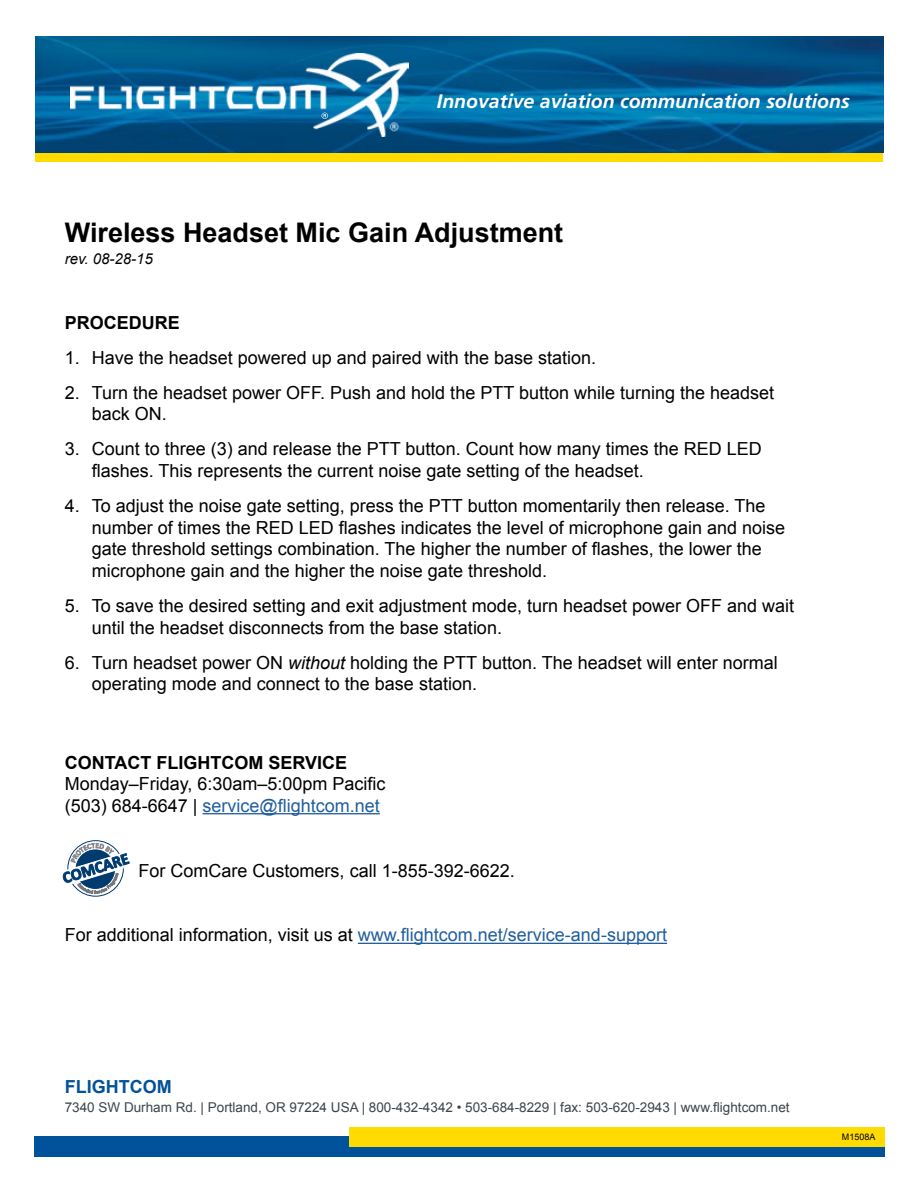
<style>
.page{position:relative;width:918px;height:1188px;background:#fff}
.page>*{position:absolute;margin:0;border:0;box-sizing:border-box;transform-origin:0 0}
.t1{font:700 27px "Arial";color:#000}
.t2{font:italic 700 19.5px "Frutiger LT Std";color:#fff}
.t3{font:18px/21.6px "Arial";color:#000}
.t4{font:18px "Arial";color:#215e9e}
.t5{font:700 18px "Arial";color:#000}
.t6{font:700 18px "Arial";color:#035298}
.t7{font:italic 15px "Arial";color:#000}
.t8{font:13.5px "Arial";color:#3c444b}
.t9{font:9px "Arial";color:#000}
.s1{font-style:italic}
.s2{color:#215e9e}
.s3{color:#000}
</style>
<div class="page">
<div style="left:35px;top:143px;width:848px;height:19px;background:#ffdb00"></div>
<img style="left:35px;top:37px;width:849px;height:115px">
<div style="left:35px;top:1137px;width:850px;height:20px;background:#00529a"></div>
<div style="left:350px;top:1127px;width:535px;height:19px;background:#ffdb00"></div>
<hr style="left:203px;top:813px;width:177px;height:1px;background:#215e9e">
<hr style="left:358px;top:943px;width:309px;height:1px;background:#215e9e">
<img style="left:71px;top:53px;width:338px;height:83px">
<svg style="left:62px;top:840px;width:68px;height:57px"></svg>
<p class="t2" style="left:437px;top:90px;width:414px">Innovative aviation communication solutions</p>
<h1 class="t1" style="left:65px;top:215px;width:500px">Wireless Headset Mic Gain Adjustment</h1>
<p class="t7" style="left:65px;top:249px;width:90px">rev. 08-28-15</p>
<p class="t5" style="left:65px;top:310px;width:117px">PROCEDURE</p>
<p class="t3" style="left:65px;top:347px;width:533px">1. Have the headset powered up and paired with the base station.</p>
<p class="t3" style="left:92px;top:382px;width:684px;text-indent:-27px">2. Turn the headset power OFF. Push and hold the PTT button while turning the headset back ON.</p>
<p class="t3" style="left:92px;top:439px;width:671px;text-indent:-27px">3. Count to three (3) and release the PTT button. Count how many times the RED LED flashes. This represents the current noise gate setting of the headset.</p>
<p class="t3" style="left:92px;top:495px;width:695px;text-indent:-27px">4. To adjust the noise gate setting, press the PTT button momentarily then release. The number of times the RED LED flashes indicates the level of microphone gain and noise gate threshold settings combination. The higher the number of flashes, the lower the microphone gain and the higher the noise gate threshold.</p>
<p class="t3" style="left:92px;top:595px;width:704px;text-indent:-27px">5. To save the desired setting and exit adjustment mode, turn headset power OFF and wait until the headset disconnects from the base station.</p>
<p class="t3" style="left:92px;top:652px;width:688px;text-indent:-27px">6. Turn headset power ON <span class="s1">without</span> holding the PTT button. The headset will enter normal operating mode and connect to the base station.</p>
<p class="t5" style="left:65px;top:750px;width:284px">CONTACT FLIGHTCOM SERVICE</p>
<p class="t3" style="left:65px;top:773px;width:322px">Monday–Friday, 6:30am–5:00pm Pacific (503) 684-6647 | <span class="s2">service@flightcom.net</span></p>
<p class="t3" style="left:139px;top:860px;width:378px">For ComCare Customers, call 1-855-392-6622.</p>
<p class="t4" style="left:65px;top:923px;width:604px"><span class="s3">For additional information, visit us at</span> www.flightcom.net/service-and-support</p>
<p class="t6" style="left:65px;top:1075px;width:108px">FLIGHTCOM</p>
<p class="t8" style="left:65px;top:1099px;width:726px">7340 SW Durham Rd. | Portland, OR 97224 USA | 800-432-4342 • 503-684-8229 | fax: 503-620-2943 | www.flightcom.net</p>
<p class="t9" style="left:842px;top:1131px;width:35px">M1508A</p>
</div>
